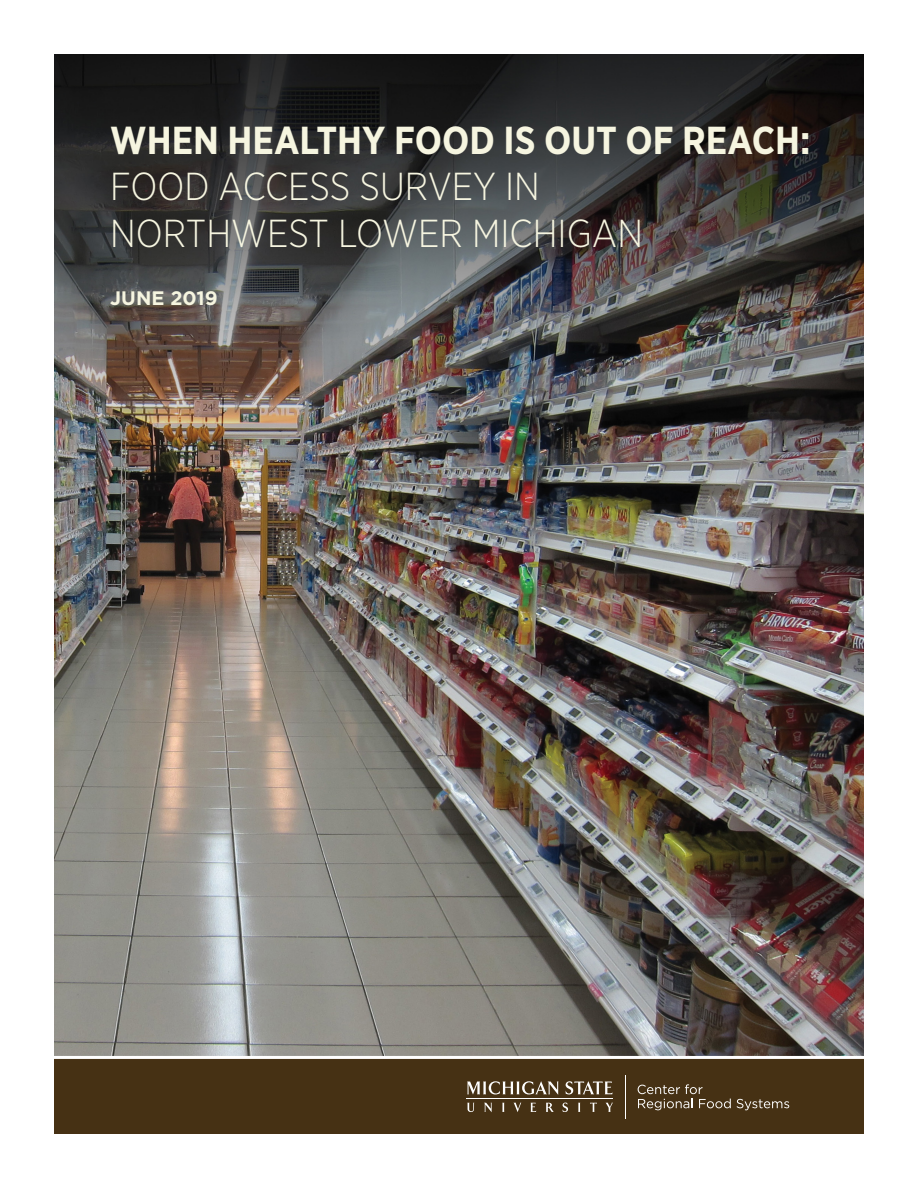
<style>
.page{position:relative;width:918px;height:1188px;background:#fff}
.page>*{position:absolute;margin:0;border:0;box-sizing:border-box;transform-origin:0 0}
.Cover_Headline_Part{font:300 39px "Gotham Narrow";color:#f6f5e0}
.Cover_Headline_Part-2{font:700 39px "Gotham Narrow";color:#f6f5e0}
.Cover_Headline_Part-3{font:700 19.5px "Gotham";color:#f6f5e0}
</style>
<div class="page">
<img style="left:54px;top:54px;width:810px;height:1002px">
<div style="left:54px;top:1058px;width:810px;height:76px;background:#463114"></div>
<hr style="left:47px;top:1056px;width:820px;height:3px;background:#fff">
<svg style="left:467px;top:1103px;width:7px;height:9px"></svg>
<svg style="left:484px;top:1103px;width:8px;height:9px"></svg>
<svg style="left:502px;top:1103px;width:2px;height:9px"></svg>
<svg style="left:514px;top:1103px;width:7px;height:9px"></svg>
<svg style="left:530px;top:1103px;width:6px;height:9px"></svg>
<svg style="left:546px;top:1103px;width:8px;height:9px"></svg>
<svg style="left:563px;top:1103px;width:5px;height:9px"></svg>
<svg style="left:578px;top:1103px;width:2px;height:9px"></svg>
<svg style="left:590px;top:1103px;width:7px;height:9px"></svg>
<svg style="left:606px;top:1103px;width:7px;height:9px"></svg>
<svg style="left:467px;top:1081px;width:92px;height:14px"></svg>
<svg style="left:566px;top:1081px;width:47px;height:13px"></svg>
<hr style="left:467px;top:1098px;width:146px;height:1px;background:#fff">
<svg style="left:638px;top:1084px;width:93px;height:26px"></svg>
<svg style="left:737px;top:1099px;width:52px;height:11px"></svg>
<hr style="left:625px;top:1075px;width:1px;height:44px;background:#fff">
<p class="Cover_Headline_Part-2" style="left:110px;top:115px;width:702px">WHEN HEALTHY FOOD IS OUT OF REACH:</p>
<p class="Cover_Headline_Part" style="left:110px;top:163px;width:431px">FOOD ACCESS SURVEY IN</p>
<p class="Cover_Headline_Part" style="left:110px;top:209px;width:534px">NORTHWEST LOWER MICHIGAN</p>
<p class="Cover_Headline_Part-3" style="left:110px;top:285px;width:109px">JUNE 2019</p>
</div>
